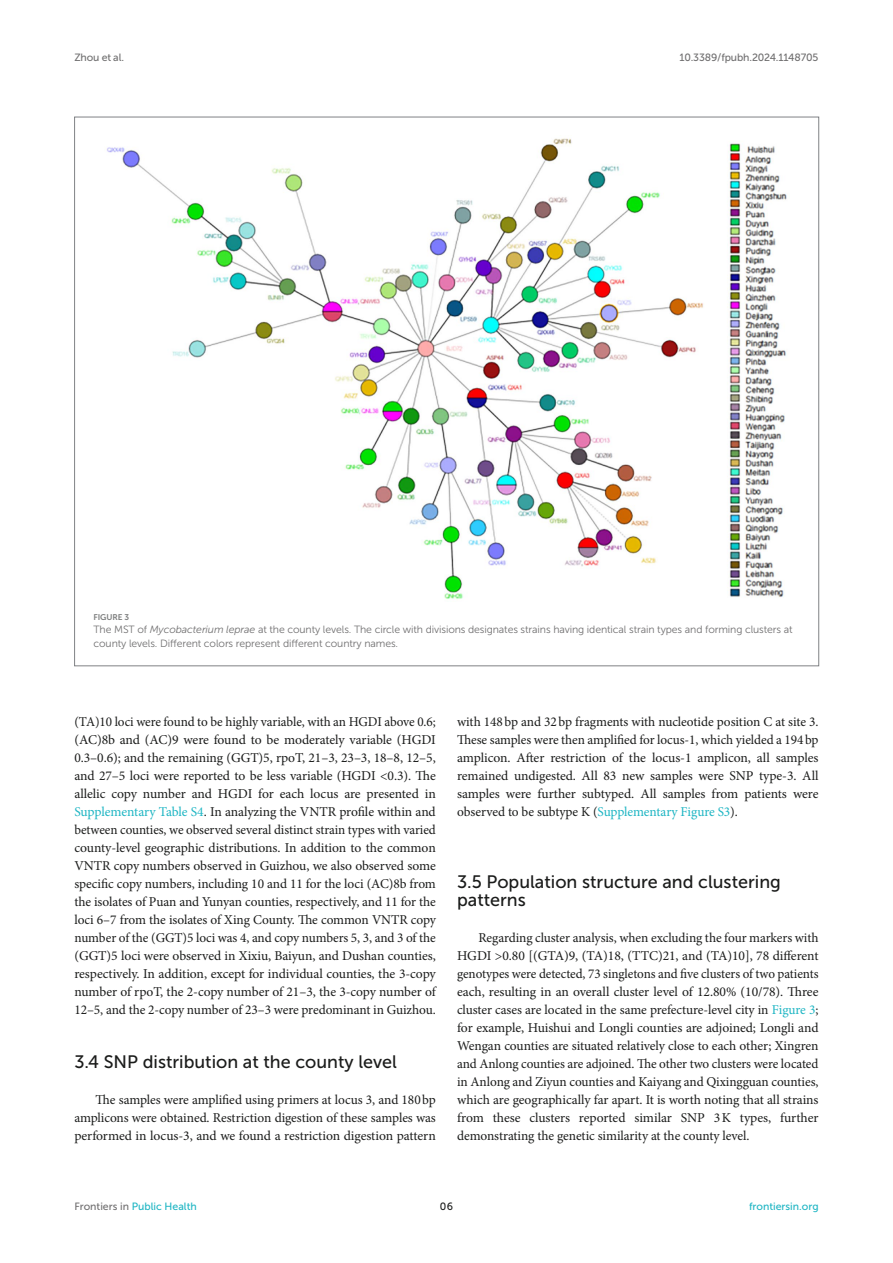
<style>
.page{position:relative;width:893px;height:1263px;background:#fff}
.page>*{position:absolute;margin:0;border:0;box-sizing:border-box;transform-origin:0 0}
.HEAD_2{font:18px/18px "Museo Sans 500";color:#1b1c1b}
.TEXT_FLUSH{font:13.5px/18px "Minion Pro";letter-spacing:-.005em;color:#1b1c1b;text-align:justify}
.FIG_LEG{font:10.5px/13.5px "Museo Sans 300";letter-spacing:-.01em;color:#706f70}
.t1{font:10.5px "Museo Sans 500";color:#1db5c3}
.t2{font:10.5px "Museo Sans 500";letter-spacing:-.015em;color:#706f70}
.t3{font:10.5px "Museo Sans 500";color:#1b1c1b}
.FIG_HD{font:8.25px "Museo Sans 700";letter-spacing:-.01em;color:#7e7f7f}
.s1{font-style:italic}
.s2{color:#1db5c3}
.s3{color:#706f70}
</style>
<div class="page">
<img style="left:107px;top:138px;width:680px;height:461px">
<p class="t2" style="left:74px;top:51px;width:51px">Zhou et al.</p>
<p class="t2" style="left:679px;top:51px;width:141px">10.3389/fpubh.2024.1148705</p>
<p class="FIG_HD" style="left:94px;top:612px;width:37px">FIGURE 3</p>
<p class="FIG_LEG" style="left:94px;top:623px;width:701px">The MST of <span class="s1">Mycobacterium leprae</span> at the county levels. The circle with divisions designates strains having identical strain types and forming clusters at county levels. Different colors represent different country names.</p>
<p class="TEXT_FLUSH" style="left:74px;top:713px;width:363px">(TA)10 loci were found to be highly variable, with an HGDI above 0.6; (AC)8b and (AC)9 were found to be moderately variable (HGDI 0.3–0.6); and the remaining (GGT)5, rpoT, 21–3, 23–3, 18–8, 12–5, and 27–5 loci were reported to be less variable (HGDI &lt;0.3). The allelic copy number and HGDI for each locus are presented in <span class="s2">Supplementary Table S4</span>. In analyzing the VNTR profile within and between counties, we observed several distinct strain types with varied county-level geographic distributions. In addition to the common VNTR copy numbers observed in Guizhou, we also observed some specific copy numbers, including 10 and 11 for the loci (AC)8b from the isolates of Puan and Yunyan counties, respectively, and 11 for the loci 6–7 from the isolates of Xing County. The common VNTR copy number of the (GGT)5 loci was 4, and copy numbers 5, 3, and 3 of the (GGT)5 loci were observed in Xixiu, Baiyun, and Dushan counties, respectively. In addition, except for individual counties, the 3-copy number of rpoT, the 2-copy number of 21–3, the 3-copy number of 12–5, and the 2-copy number of 23–3 were predominant in Guizhou.</p>
<p class="HEAD_2" style="left:74px;top:1053px;width:324px">3.4 SNP distribution at the county level</p>
<p class="TEXT_FLUSH" style="left:74px;top:1091px;width:363px;text-indent:21px">The samples were amplified using primers at locus 3, and 180bp amplicons were obtained. Restriction digestion of these samples was performed in locus-3, and we found a restriction digestion pattern</p>
<p class="TEXT_FLUSH" style="left:457px;top:713px;width:363px">with 148bp and 32bp fragments with nucleotide position C at site 3.<br>These samples were then amplified for locus-1, which yielded a 194bp amplicon. After restriction of the locus-1 amplicon, all samples remained undigested. All 83 new samples were SNP type-3. All samples were further subtyped. All samples from patients were observed to be subtype K (<span class="s2">Supplementary Figure S3</span>).</p>
<p class="HEAD_2" style="left:457px;top:873px;width:325px">3.5 Population structure and clustering patterns</p>
<p class="TEXT_FLUSH" style="left:457px;top:929px;width:363px;text-indent:21px">Regarding cluster analysis, when excluding the four markers with HGDI &gt;0.80 [(GTA)9, (TA)18, (TTC)21, and (TA)10], 78 different genotypes were detected, 73 singletons and five clusters of two patients each, resulting in an overall cluster level of 12.80% (10/78). Three cluster cases are located in the same prefecture-level city in <span class="s2">Figure 3</span>; for example, Huishui and Longli counties are adjoined; Longli and Wengan counties are situated relatively close to each other; Xingren and Anlong counties are adjoined. The other two clusters were located in Anlong and Ziyun counties and Kaiyang and Qixingguan counties, which are geographically far apart. It is worth noting that all strains from these clusters reported similar SNP 3K types, further demonstrating the genetic similarity at the county level.</p>
<p class="t1" style="left:74px;top:1200px;width:124px"><span class="s3">Frontiers in</span> Public Health</p>
<p class="t3" style="left:440px;top:1200px;width:15px">06</p>
<p class="t1" style="left:749px;top:1200px;width:71px">frontiersin.org</p>
</div>
